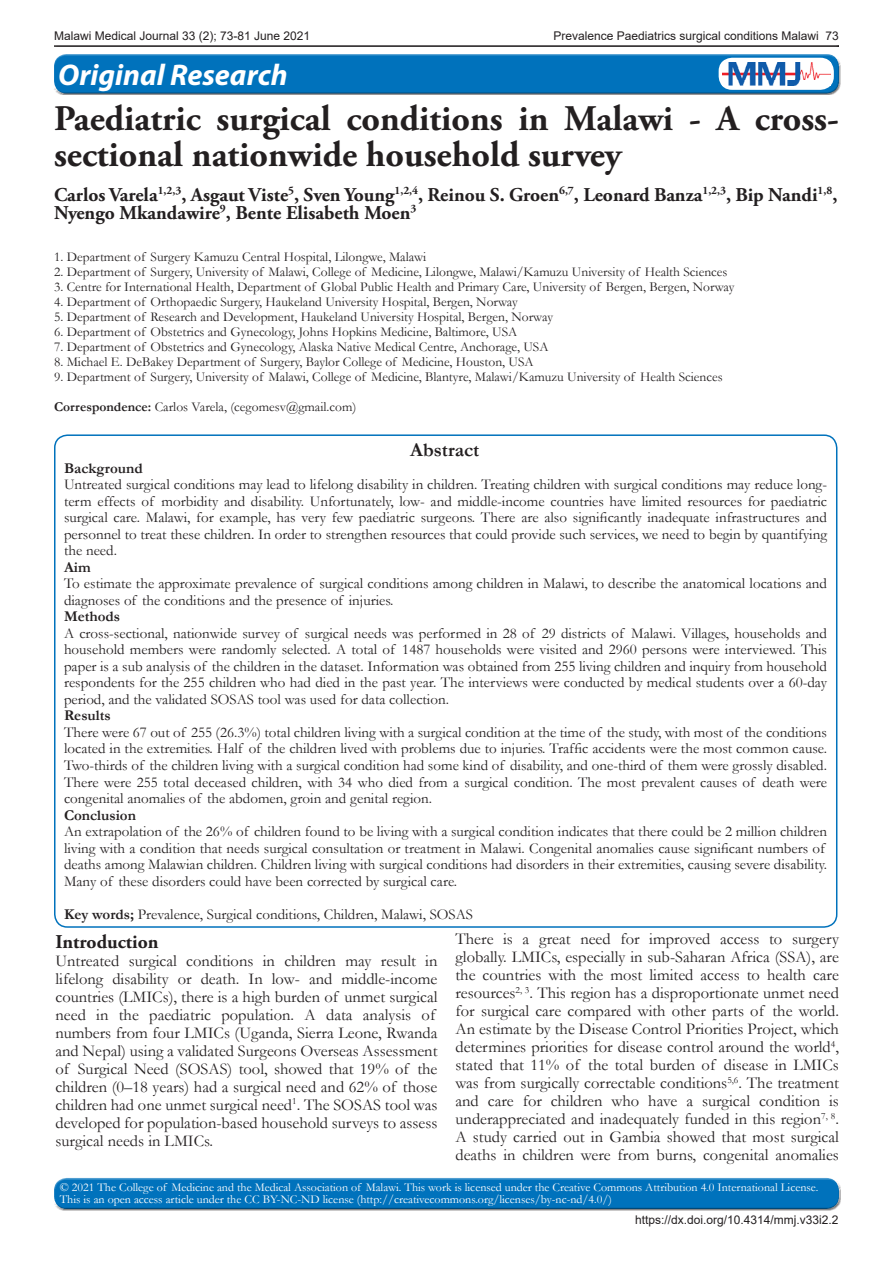
<style>
.page{position:relative;width:893px;height:1263px;background:#fff}
.page>*{position:absolute;margin:0;border:0;box-sizing:border-box;transform-origin:0 0}
.t1{font:700 36px/36px "Adobe Garamond Pro";color:#231f20}
.t2{font:italic 700 30px "Myriad Pro";color:#fff}
.MMJ_Author_Name{font:700 19.5px/18px "Adobe Garamond Pro";color:#231f20}
.MMJ_Heading_1{font:700 19.5px "Adobe Garamond Pro";color:#231f20}
.MMJ_Main_Abstract_He{font:700 19.5px "Garamond";color:#231f20}
.t3{font:16.5px/18px "Garamond";color:#231f20}
.MMJ_Abstract_Text{font:15px/16.5px "Garamond";color:#231f20;text-align:justify}
.MMJ_Abstract_Text-2{font:700 15px "Garamond";color:#231f20}
.MMJ_Author_Instituti{font:13.5px "Garamond";color:#231f20}
.t4{font:12px/12px "Garamond";color:#fff}
.MMJ_Article_heading{font:12px "Arial";color:#231f20}
.s1{font-weight:700}
</style>
<div class="page">
<div style="left:51px;top:43px;width:792px;height:6px;background:#231f20;opacity:.75"></div>
<div style="left:52px;top:1176px;width:789px;height:30px;background:#fff;opacity:.75"></div>
<div style="left:52px;top:1181px;width:789px;height:29px;background:#0072bc"></div>
<div style="left:52px;top:52px;width:789px;height:39px;background:#fff;opacity:.75"></div>
<div style="left:52px;top:58px;width:789px;height:37px;background:#231f20;opacity:.75"></div>
<div style="left:719px;top:58px;width:115px;height:32px;background:#fff;border-radius:13px"></div>
<img style="left:722px;top:62px;width:108px;height:23px">
<p class="MMJ_Article_heading" style="left:54px;top:28px;width:258px">Malawi Medical Journal 33 (2); 73-81 June 2021</p>
<p class="MMJ_Article_heading" style="left:553px;top:28px;width:287px">Prevalence Paediatrics surgical conditions Malawi 73</p>
<h2 class="t2" style="left:58px;top:55px;width:231px">Original Research</h2>
<p class="t1" style="left:54px;top:102px;width:786px">Paediatric surgical conditions in Malawi - A cross&shy;sectional nationwide household survey</p>
<p class="MMJ_Author_Name" style="left:54px;top:186px;width:785px">Carlos Varela<sup>1,2,3</sup>, Asgaut Viste<sup>5</sup>, Sven Young<sup>1,2,4</sup>, Reinou S. Groen<sup>6,7</sup>, Leonard Banza<sup>1,2,3</sup>, Bip Nandi<sup>1,8</sup>,<br>Nyengo Mkandawire<sup>9</sup>, Bente Elisabeth Moen<sup>3</sup></p>
<p class="MMJ_Author_Instituti" style="left:54px;top:247px;width:374px">1. Department of Surgery Kamuzu Central Hospital, Lilongwe, Malawi</p>
<p class="MMJ_Author_Instituti" style="left:54px;top:262px;width:675px">2. Department of Surgery, University of Malawi, College of Medicine, Lilongwe, Malawi/Kamuzu University of Health Sciences</p>
<p class="MMJ_Author_Instituti" style="left:54px;top:277px;width:682px">3. Centre for International Health, Department of Global Public Health and Primary Care, University of Bergen, Bergen, Norway</p>
<p class="MMJ_Author_Instituti" style="left:54px;top:292px;width:465px">4. Department of Orthopaedic Surgery, Haukeland University Hospital, Bergen, Norway</p>
<p class="MMJ_Author_Instituti" style="left:54px;top:307px;width:500px">5. Department of Research and Development, Haukeland University Hospital, Bergen, Norway</p>
<p class="MMJ_Author_Instituti" style="left:54px;top:322px;width:465px">6. Department of Obstetrics and Gynecology, Johns Hopkins Medicine, Baltimore, USA</p>
<p class="MMJ_Author_Instituti" style="left:54px;top:337px;width:496px">7. Department of Obstetrics and Gynecology, Alaska Native Medical Centre, Anchorage, USA</p>
<p class="MMJ_Author_Instituti" style="left:54px;top:352px;width:481px">8. Michael E. DeBakey Department of Surgery, Baylor College of Medicine, Houston, USA</p>
<p class="MMJ_Author_Instituti" style="left:54px;top:367px;width:670px">9. Department of Surgery, University of Malawi, College of Medicine, Blantyre, Malawi/Kamuzu University of Health Sciences</p>
<p class="MMJ_Author_Instituti" style="left:54px;top:397px;width:304px"><span class="s1">Correspondence:</span> Carlos Varela, (cegomesv@gmail.com)</p>
<p class="MMJ_Main_Abstract_He" style="left:410px;top:437px;width:71px">Abstract</p>
<p class="MMJ_Abstract_Text-2" style="left:64px;top:458px;width:80px">Background</p>
<p class="MMJ_Abstract_Text" style="left:64px;top:476px;width:764px">Untreated surgical conditions may lead to lifelong disability in children. Treating children with surgical conditions may reduce long&shy;term effects of morbidity and disability. Unfortunately, low- and middle-income countries have limited resources for paediatric surgical care. Malawi, for example, has very few paediatric surgeons. There are also significantly inadequate infrastructures and personnel to treat these children. In order to strengthen resources that could provide such services, we need to begin by quantifying the need.</p>
<p class="MMJ_Abstract_Text-2" style="left:64px;top:557px;width:28px">Aim</p>
<p class="MMJ_Abstract_Text" style="left:64px;top:575px;width:764px">To estimate the approximate prevalence of surgical conditions among children in Malawi, to describe the anatomical locations and diagnoses of the conditions and the presence of injuries.</p>
<p class="MMJ_Abstract_Text-2" style="left:64px;top:606px;width:58px">Methods</p>
<p class="MMJ_Abstract_Text" style="left:64px;top:625px;width:764px">A cross-sectional, nationwide survey of surgical needs was performed in 28 of 29 districts of Malawi. Villages, households and household members were randomly selected. A total of 1487 households were visited and 2960 persons were interviewed. This paper is a sub analysis of the children in the dataset. Information was obtained from 255 living children and inquiry from household respondents for the 255 children who had died in the past year. The interviews were conducted by medical students over a 60-day period, and the validated SOSAS tool was used for data collection.</p>
<p class="MMJ_Abstract_Text-2" style="left:64px;top:705px;width:48px">Results</p>
<p class="MMJ_Abstract_Text" style="left:64px;top:724px;width:765px">There were 67 out of 255 (26.3%) total children living with a surgical condition at the time of the study, with most of the conditions located in the extremities. Half of the children lived with problems due to injuries. Traffic accidents were the most common cause.<br>Two-thirds of the children living with a surgical condition had some kind of disability, and one-third of them were grossly disabled.<br>There were 255 total deceased children, with 34 who died from a surgical condition. The most prevalent causes of death were congenital anomalies of the abdomen, groin and genital region.</p>
<p class="MMJ_Abstract_Text-2" style="left:64px;top:804px;width:74px">Conclusion</p>
<p class="MMJ_Abstract_Text" style="left:64px;top:823px;width:764px;text-align:left">An extrapolation of the 26% of children found to be living with a surgical condition indicates that there could be 2 million children living with a condition that needs surgical consultation or treatment in Malawi. Congenital anomalies cause significant numbers of deaths among Malawian children. Children living with surgical conditions had disorders in their extremities, causing severe disability.<br>Many of these disorders could have been corrected by surgical care.</p>
<p class="MMJ_Abstract_Text" style="left:64px;top:905px;width:411px"><span class="s1">Key words;</span> Prevalence, Surgical conditions, Children, Malawi, SOSAS</p>
<p class="MMJ_Heading_1" style="left:56px;top:930px;width:105px">Introduction</p>
<p class="t3" style="left:56px;top:951px;width:383px">Untreated surgical conditions in children may result in lifelong disability or death. In low- and middle-income countries (LMICs), there is a high burden of unmet surgical need in the paediatric population. A data analysis of numbers from four LMICs (Uganda, Sierra Leone, Rwanda and Nepal) using a validated Surgeons Overseas Assessment of Surgical Need (SOSAS) tool, showed that 19% of the children (0–18 years) had a surgical need and 62% of those children had one unmet surgical need<sup>1</sup>. The SOSAS tool was developed for population-based household surveys to assess surgical needs in LMICs.</p>
<p class="t3" style="left:455px;top:929px;width:385px;text-align:justify">There is a great need for improved access to surgery globally. LMICs, especially in sub-Saharan Africa (SSA), are the countries with the most limited access to health care resources<sup>2,</sup> <sup>3</sup>. This region has a disproportionate unmet need for surgical care compared with other parts of the world.<br>An estimate by the Disease Control Priorities Project, which determines priorities for disease control around the world<sup>4</sup>, stated that 11% of the total burden of disease in LMICs was from surgically correctable conditions<sup>5,6</sup>. The treatment and care for children who have a surgical condition is underappreciated and inadequately funded in this region<sup>7,</sup> <sup>8</sup>.<br>A study carried out in Gambia showed that most surgical deaths in children were from burns, congenital anomalies</p>
<p class="t4" style="left:60px;top:1181px;width:760px">© 2021 The College of Medicine and the Medical Association of Malawi. This work is licensed under the Creative Commons Attribution 4.0 International License.<br>This is an open access article under the CC BY-NC-ND license (http://creativecommons.org/licenses/by-nc-nd/4.0/)</p>
<p class="MMJ_Article_heading" style="left:635px;top:1211px;width:205px">https://dx.doi.org/10.4314/mmj.v33i2.2</p>
</div>
